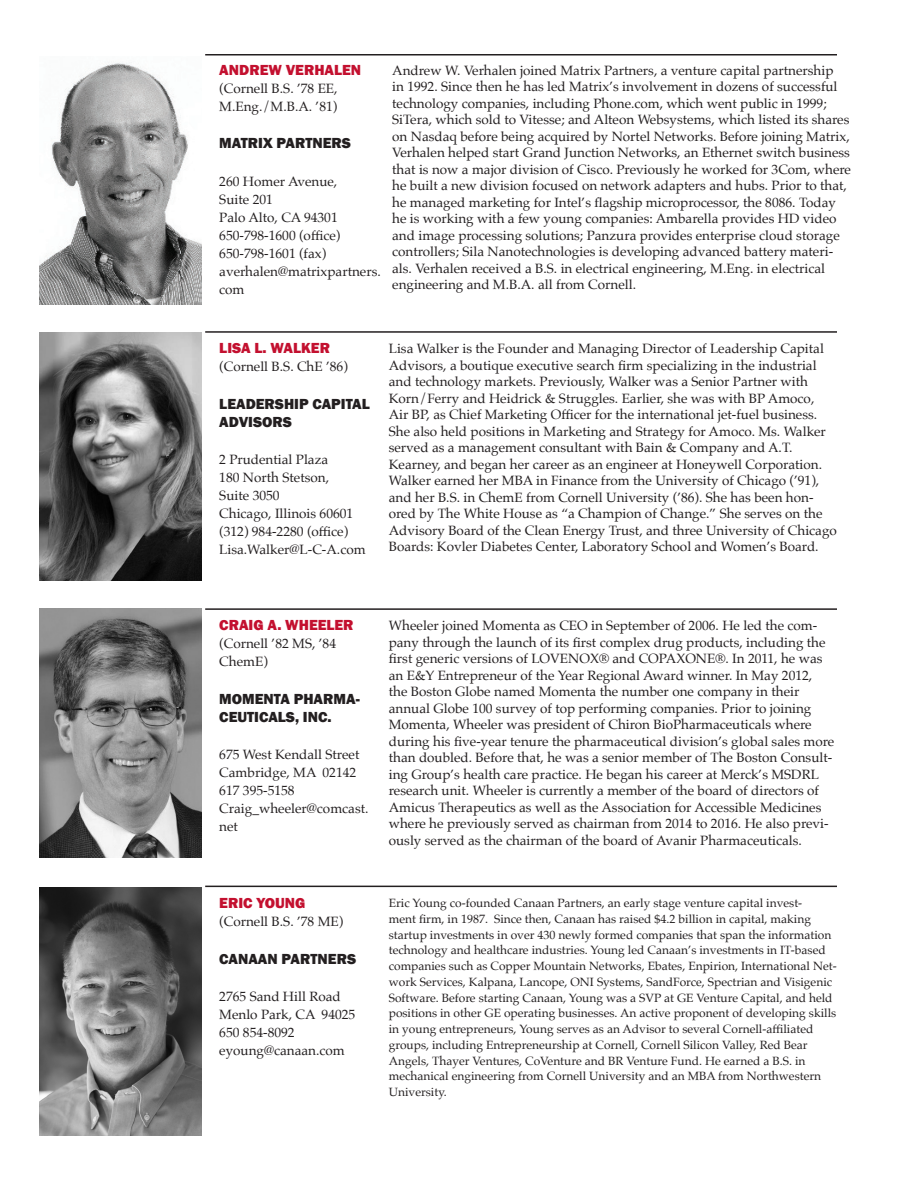
<style>
.page{position:relative;width:918px;height:1188px;background:#fff}
.page>*{position:absolute;margin:0;border:0;box-sizing:border-box;transform-origin:0 0}
.company{font:800 15px/18px "Franklin Gothic";color:#231f20}
.contact_copy{font:800 15px "Franklin Gothic";color:#c3102f}
.bio{font:13.5px/16.5px "Palatino";color:#231f20}
.contact_copy-2{font:13.5px/18px "Palatino";color:#231f20}
.bio-2{font:12px/15.8px "Palatino";color:#231f20}
</style>
<div class="page">
<hr style="left:205px;top:608px;width:632px;height:2px;background:#231f20">
<hr style="left:205px;top:54px;width:632px;height:2px;background:#231f20">
<hr style="left:205px;top:331px;width:632px;height:2px;background:#231f20">
<hr style="left:205px;top:886px;width:632px;height:1px;background:#231f20">
<img style="left:39px;top:63px;width:162px;height:241px">
<img style="left:39px;top:332px;width:162px;height:249px">
<img style="left:39px;top:887px;width:162px;height:249px">
<img style="left:39px;top:609px;width:162px;height:249px">
<p class="contact_copy" style="left:219px;top:60px;width:143px">ANDREW VERHALEN</p>
<p class="contact_copy-2" style="left:219px;top:79px;width:120px">(Cornell B.S. ’78 EE,<br>M.Eng./M.B.A. ’81)</p>
<p class="company" style="left:219px;top:134px;width:133px">MATRIX PARTNERS</p>
<p class="contact_copy-2" style="left:219px;top:172px;width:120px">260 Homer Avenue,<br>Suite 201</p>
<p class="contact_copy-2" style="left:219px;top:208px;width:120px">Palo Alto, CA 94301</p>
<p class="contact_copy-2" style="left:219px;top:226px;width:123px">650-798-1600 (office)</p>
<p class="contact_copy-2" style="left:219px;top:244px;width:109px">650-798-1601 (fax)</p>
<p class="contact_copy-2" style="left:219px;top:262px;width:163px">averhalen@matrixpartners. com</p>
<p class="bio" style="left:392px;top:62px;width:460px">Andrew W. Verhalen joined Matrix Partners, a venture capital partnership<br>in 1992. Since then he has led Matrix’s involvement in dozens of successful technology companies, including Phone.com, which went public in 1999; SiTera, which sold to Vitesse; and Alteon Websystems, which listed its shares on Nasdaq before being acquired by Nortel Networks. Before joining Matrix, Verhalen helped start Grand Junction Networks, an Ethernet switch business that is now a major division of Cisco. Previously he worked for 3Com, where he built a new division focused on network adapters and hubs. Prior to that, he managed marketing for Intel’s flagship microprocessor, the 8086. Today he is working with a few young companies: Ambarella provides HD video and image processing solutions; Panzura provides enterprise cloud storage controllers; Sila Nanotechnologies is developing advanced battery materi&shy;als. Verhalen received a B.S. in electrical engineering, M.Eng. in electrical engineering and M.B.A. all from Cornell.</p>
<p class="contact_copy" style="left:219px;top:339px;width:112px">LISA L. WALKER</p>
<p class="contact_copy-2" style="left:219px;top:358px;width:130px">(Cornell B.S. ChE ’86)</p>
<p class="company" style="left:219px;top:395px;width:152px">LEADERSHIP CAPITAL<br>ADVISORS</p>
<p class="contact_copy-2" style="left:219px;top:451px;width:110px">2 Prudential Plaza</p>
<p class="contact_copy-2" style="left:219px;top:469px;width:111px">180 North Stetson,<br>Suite 3050</p>
<p class="contact_copy-2" style="left:219px;top:505px;width:136px">Chicago, Illinois 60601</p>
<p class="contact_copy-2" style="left:219px;top:523px;width:130px">(312) 984-2280 (office)</p>
<p class="contact_copy-2" style="left:219px;top:541px;width:148px">Lisa.Walker@L-C-A.com</p>
<p class="bio" style="left:389px;top:340px;width:450px">Lisa Walker is the Founder and Managing Director of Leadership Capital Advisors, a boutique executive search firm specializing in the industrial and technology markets. Previously, Walker was a Senior Partner with Korn/Ferry and Heidrick &amp; Struggles. Earlier, she was with BP Amoco, Air BP, as Chief Marketing Officer for the international jet-fuel business.<br>She also held positions in Marketing and Strategy for Amoco. Ms. Walker served as a management consultant with Bain &amp; Company and A.T.<br>Kearney, and began her career as an engineer at Honeywell Corporation.<br>Walker earned her MBA in Finance from the University of Chicago (’91), and her B.S. in ChemE from Cornell University (’86). She has been hon&shy;ored by The White House as “a Champion of Change.” She serves on the Advisory Board of the Clean Energy Trust, and three University of Chicago Boards: Kovler Diabetes Center, Laboratory School and Women’s Board.</p>
<p class="contact_copy" style="left:219px;top:615px;width:136px">CRAIG A. WHEELER</p>
<p class="contact_copy-2" style="left:219px;top:635px;width:118px">(Cornell ’82 MS, ’84<br>ChemE)</p>
<p class="company" style="left:219px;top:690px;width:142px">MOMENTA PHARMA-<br>CEUTICALS, INC.</p>
<p class="contact_copy-2" style="left:219px;top:746px;width:142px">675 West Kendall Street</p>
<p class="contact_copy-2" style="left:219px;top:764px;width:138px">Cambridge, MA 02142</p>
<p class="contact_copy-2" style="left:219px;top:782px;width:77px">617 395-5158</p>
<p class="contact_copy-2" style="left:219px;top:800px;width:151px">Craig_wheeler@comcast. net</p>
<p class="contact_copy" style="left:219px;top:894px;width:88px">ERIC YOUNG</p>
<p class="contact_copy-2" style="left:219px;top:913px;width:125px">(Cornell B.S. ’78 ME)</p>
<p class="company" style="left:219px;top:950px;width:138px">CANAAN PARTNERS</p>
<p class="contact_copy-2" style="left:219px;top:988px;width:123px">2765 Sand Hill Road</p>
<p class="contact_copy-2" style="left:219px;top:1006px;width:138px">Menlo Park, CA 94025</p>
<p class="contact_copy-2" style="left:219px;top:1024px;width:77px">650 854-8092</p>
<p class="contact_copy-2" style="left:219px;top:1042px;width:127px">eyoung@canaan.com</p>
<p class="bio" style="left:389px;top:617px;width:447px">Wheeler joined Momenta as CEO in September of 2006. He led the com&shy;pany through the launch of its first complex drug products, including the first generic versions of LOVENOX® and COPAXONE®. In 2011, he was an E&amp;Y Entrepreneur of the Year Regional Award winner. In May 2012,<br>the Boston Globe named Momenta the number one company in their annual Globe 100 survey of top performing companies. Prior to joining Momenta, Wheeler was president of Chiron BioPharmaceuticals where during his five-year tenure the pharmaceutical division’s global sales more than doubled. Before that, he was a senior member of The Boston Consult&shy;ing Group’s health care practice. He began his career at Merck’s MSDRL research unit. Wheeler is currently a member of the board of directors of Amicus Therapeutics as well as the Association for Accessible Medicines where he previously served as chairman from 2014 to 2016. He also previ&shy;ously served as the chairman of the board of Avanir Pharmaceuticals.</p>
<p class="bio-2" style="left:389px;top:895px;width:449px">Eric Young co-founded Canaan Partners, an early stage venture capital invest-<br>ment firm, in 1987. Since then, Canaan has raised $4.2 billion in capital, making startup investments in over 430 newly formed companies that span the information technology and healthcare industries. Young led Canaan’s investments in IT-based companies such as Copper Mountain Networks, Ebates, Enpirion, International Net&shy;work Services, Kalpana, Lancope, ONI Systems, SandForce, Spectrian and Visigenic Software. Before starting Canaan, Young was a SVP at GE Venture Capital, and held positions in other GE operating businesses. An active proponent of developing skills in young entrepreneurs, Young serves as an Advisor to several Cornell-affiliated groups, including Entrepreneurship at Cornell, Cornell Silicon Valley, Red Bear Angels, Thayer Ventures, CoVenture and BR Venture Fund. He earned a B.S. in mechanical engineering from Cornell University and an MBA from Northwestern University.</p>
</div>
